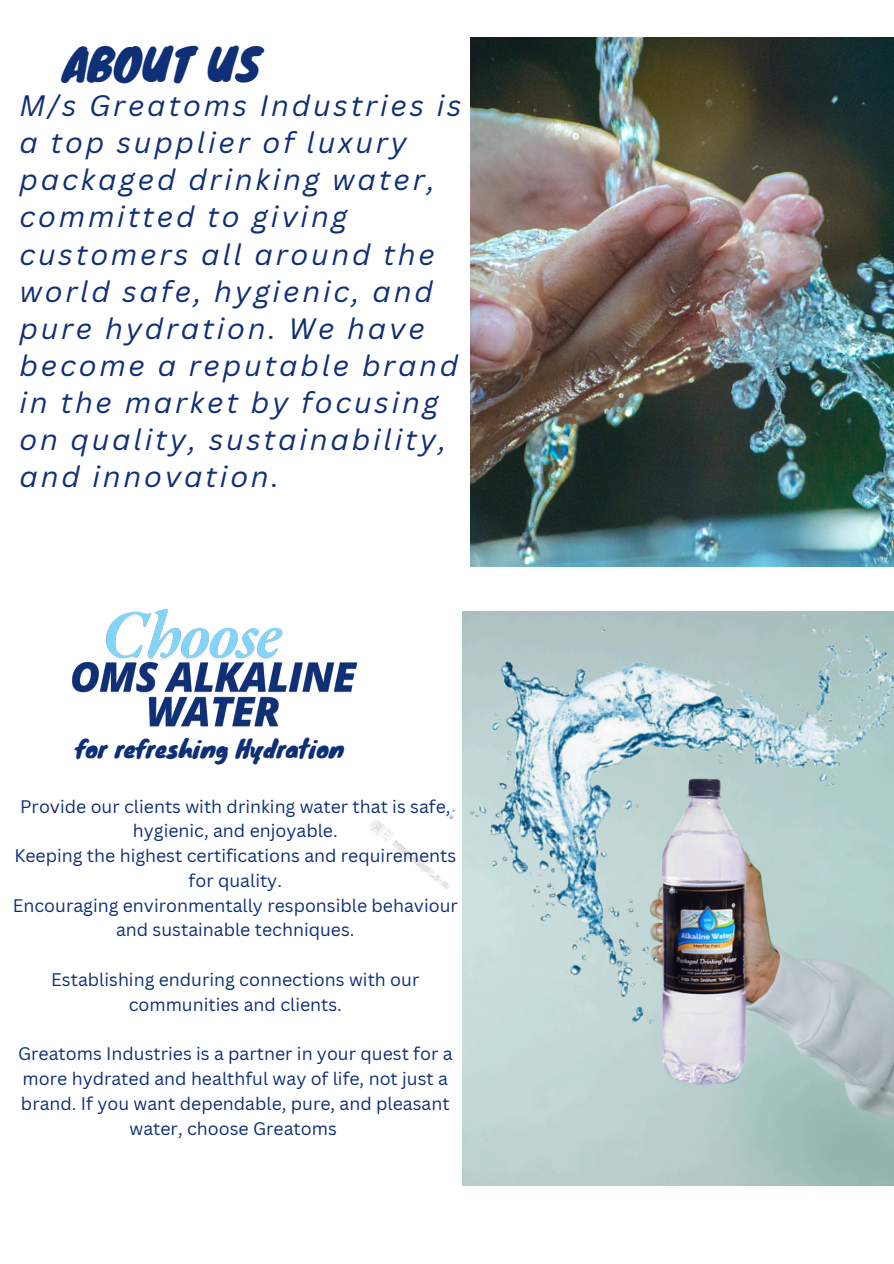
<style>
.page{position:relative;width:894px;height:1264px;background:#fff}
.page>*{position:absolute;margin:0;border:0;box-sizing:border-box;transform-origin:0 0}
.t1{font:43.65px "Knewave";color:#0f2f76}
.t2{font:italic 28.8px/37.2px "Canva Sans";letter-spacing:.095em;color:#0f2f76}
.t3{font:23.7px "Knewave";color:#0f2f76}
.t4{font:17.7px/24.8px "Canva Sans";color:#0f2f76;text-align:center}
</style>
<div class="page">
<img style="left:470px;top:37px;width:423px;height:433px">
<img style="left:566px;top:1046px;width:274px;height:53px">
<img style="left:370px;top:470px;width:523px;height:576px">
<img style="left:72px;top:661px;width:286px;height:67px">
<img style="left:100px;top:608px;width:187px;height:70px">
<p class="t1" style="left:63px;top:29px;width:199px">ABOUT US</p>
<p class="t2" style="left:20px;top:86px;width:443px">M/s Greatoms Industries is a top supplier of luxury packaged drinking water, committed to giving customers all around the world safe, hygienic, and pure hydration. We have become a reputable brand in the market by focusing on quality, sustainability, and innovation.</p>
<h5 class="t3" style="left:75px;top:729px;width:270px">for refreshing Hydration</h5>
<p class="t4" style="left:20px;top:793px;width:432px">Provide our clients with drinking water that is safe, hygienic, and enjoyable.</p>
<p class="t4" style="left:14px;top:842px;width:443px">Keeping the highest certifications and requirements for quality.</p>
<p class="t4" style="left:13px;top:892px;width:446px">Encouraging environmentally responsible behaviour and sustainable techniques.</p>
<p class="t4" style="left:51px;top:966px;width:369px">Establishing enduring connections with our communities and clients.</p>
<p class="t4" style="left:18px;top:1040px;width:436px">Greatoms Industries is a partner in your quest for a more hydrated and healthful way of life, not just a brand. If you want dependable, pure, and pleasant water, choose Greatoms</p>
</div>
